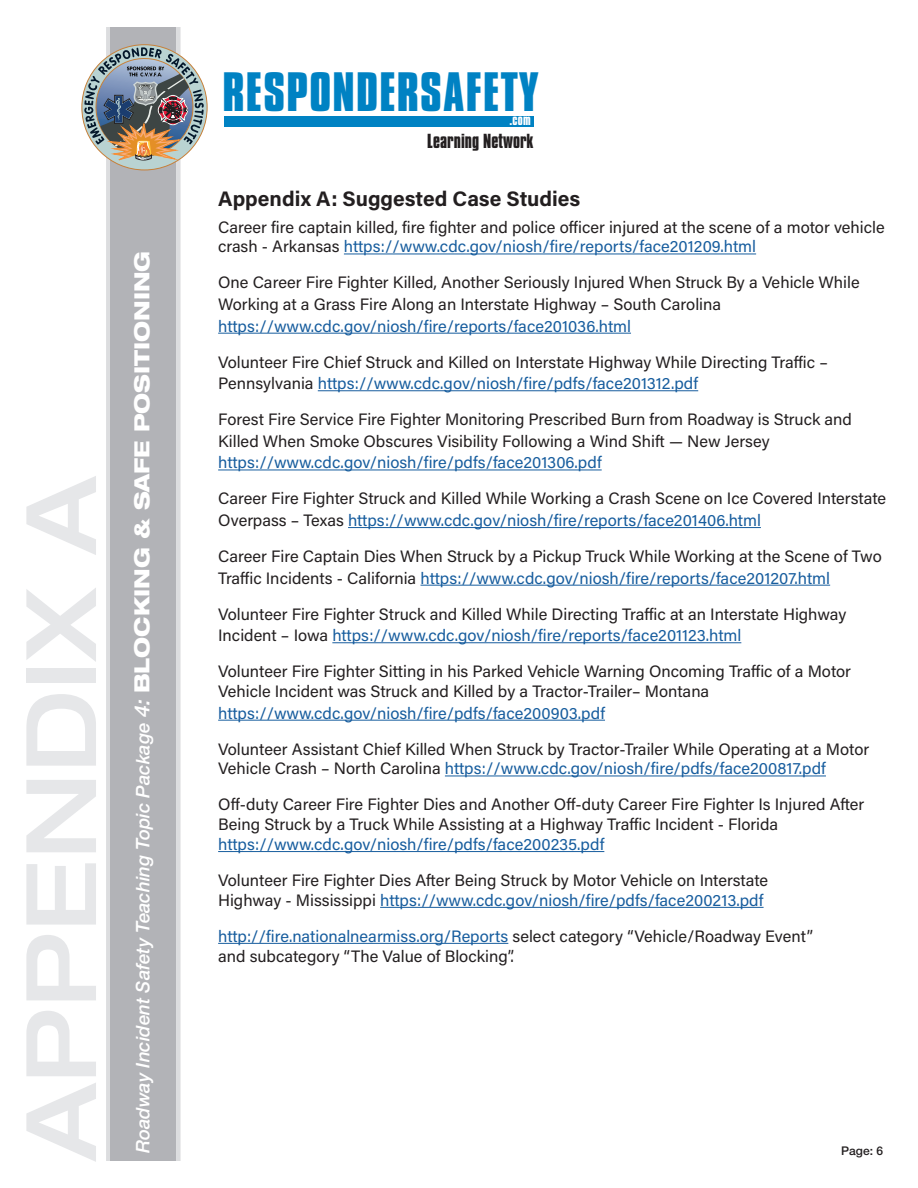
<style>
.page{position:relative;width:918px;height:1188px;background:#fff}
.page>*{position:absolute;margin:0;border:0;box-sizing:border-box;transform-origin:0 0}
.t1{font:500 expanded 97.5px "Helvetica Neue";color:#e6e7e9}
.t2{font:700 47.7px "Compacta BT";letter-spacing:.025em;color:#0082c3}
.t3{font:700 21px "Acumin Pro";color:#231f20}
.t4{font:italic 500 18.75px "Helvetica Neue";letter-spacing:-.01em;color:#fff}
.t5{font:700 17.55px "Compacta BT";color:#231f20}
.t6{font:16.5px/21.6px "Acumin Pro";color:#231f20}
.t7{font:16.5px "Acumin Pro";color:#175d9e}
.t8{font:700 12.6px "Compacta BT";color:#fff}
.t9{font:500 12px "Helvetica Neue";color:#231f20}
.s1{font-size:21px}
.s2{font-weight:800;font-style:normal;font-stretch:expanded;font-size:21px}
.s3{color:#175d9e}
.s4{color:#231f20}
</style>
<div class="page">
<div style="left:224px;top:116px;width:310px;height:11px;background:#0082c3"></div>
<div style="left:106px;top:27px;width:5px;height:1134px;background:#dcdddf"></div>
<div style="left:111px;top:27px;width:65px;height:1134px;background:#b2b3b7"></div>
<div style="left:176px;top:27px;width:5px;height:1134px;background:#dcdddf"></div>
<img style="left:82px;top:45px;width:125px;height:125px">
<hr style="left:344px;top:254px;width:412px;height:1px;background:#175d9e">
<hr style="left:218px;top:333px;width:413px;height:1px;background:#175d9e">
<hr style="left:318px;top:390px;width:380px;height:1px;background:#175d9e">
<hr style="left:218px;top:470px;width:384px;height:1px;background:#175d9e">
<hr style="left:348px;top:527px;width:413px;height:1px;background:#175d9e">
<hr style="left:421px;top:585px;width:409px;height:1px;background:#175d9e">
<hr style="left:332px;top:642px;width:409px;height:1px;background:#175d9e">
<hr style="left:218px;top:720px;width:387px;height:1px;background:#175d9e">
<hr style="left:445px;top:776px;width:381px;height:1px;background:#175d9e">
<hr style="left:218px;top:851px;width:386px;height:1px;background:#175d9e">
<hr style="left:380px;top:907px;width:384px;height:1px;background:#175d9e">
<hr style="left:218px;top:943px;width:290px;height:1px;background:#175d9e">
<p class="t1" style="left:1px;top:1161px;width:688px;rotate:-90deg">APPENDIX A</p>
<p class="t4" style="left:132px;top:1153px;width:904px;rotate:-90deg">Roadway Incident Safety Teaching Topic Package <span class="s1">4:</span> <span class="s2">BLOCKING &amp; SAFE POSITIONING</span></p>
<h2 class="t2" style="left:223px;top:63px;width:317px">RESPONDERSAFETY</h2>
<p class="t8" style="left:509px;top:113px;width:23px">.com</p>
<p class="t5" style="left:427px;top:131px;width:108px">Learning Network</p>
<p class="t3" style="left:218px;top:183px;width:364px">Appendix A: Suggested Case Studies</p>
<p class="t6" style="left:218px;top:216px;width:668px;line-height:19.8px">Career fire captain killed, fire fighter and police officer injured at the scene of a motor vehicle crash - Arkansas <span class="s3">https://www.cdc.gov/niosh/fire/reports/face201209.html</span></p>
<p class="t6" style="left:218px;top:271px;width:643px">One Career Fire Fighter Killed, Another Seriously Injured When Struck By a Vehicle While<br>Working at a Grass Fire Along an Interstate Highway – South Carolina</p>
<p class="t7" style="left:218px;top:314px;width:414px">https://www.cdc.gov/niosh/fire/reports/face201036.html</p>
<p class="t6" style="left:218px;top:350px;width:611px">Volunteer Fire Chief Struck and Killed on Interstate Highway While Directing Traffic –</p>
<p class="t7" style="left:218px;top:372px;width:482px"><span class="s4">Pennsylvania</span> https://www.cdc.gov/niosh/fire/pdfs/face201312.pdf</p>
<p class="t6" style="left:218px;top:408px;width:635px">Forest Fire Service Fire Fighter Monitoring Prescribed Burn from Roadway is Struck and<br>Killed When Smoke Obscures Visibility Following a Wind Shift — New Jersey</p>
<p class="t7" style="left:218px;top:451px;width:385px">https://www.cdc.gov/niosh/fire/pdfs/face201306.pdf</p>
<p class="t6" style="left:218px;top:487px;width:669px">Career Fire Fighter Struck and Killed While Working a Crash Scene on Ice Covered Interstate<br>Overpass – Texas <span class="s3">https://www.cdc.gov/niosh/fire/reports/face201406.html</span></p>
<p class="t6" style="left:218px;top:545px;width:665px">Career Fire Captain Dies When Struck by a Pickup Truck While Working at the Scene of Two<br>Traffic Incidents - California <span class="s3">https://www.cdc.gov/niosh/fire/reports/face201207.html</span></p>
<p class="t6" style="left:218px;top:602px;width:630px">Volunteer Fire Fighter Struck and Killed While Directing Traffic at an Interstate Highway</p>
<p class="t7" style="left:218px;top:624px;width:525px"><span class="s4">Incident – Iowa</span> https://www.cdc.gov/niosh/fire/reports/face201123.html</p>
<p class="t6" style="left:218px;top:660px;width:634px">Volunteer Fire Fighter Sitting in his Parked Vehicle Warning Oncoming Traffic of a Motor</p>
<p class="t6" style="left:218px;top:680px;width:493px">Vehicle Incident was Struck and Killed by a Tractor-Trailer– Montana</p>
<p class="t7" style="left:218px;top:701px;width:388px">https://www.cdc.gov/niosh/fire/pdfs/face200903.pdf</p>
<p class="t6" style="left:218px;top:738px;width:653px;line-height:19.8px">Volunteer Assistant Chief Killed When Struck by Tractor-Trailer While Operating at a Motor<br>Vehicle Crash – North Carolina <span class="s3">https://www.cdc.gov/niosh/fire/pdfs/face200817.pdf</span></p>
<p class="t6" style="left:218px;top:794px;width:648px;line-height:19.8px">Off-duty Career Fire Fighter Dies and Another Off-duty Career Fire Fighter Is Injured After<br>Being Struck by a Truck While Assisting at a Highway Traffic Incident - Florida</p>
<p class="t7" style="left:218px;top:833px;width:388px">https://www.cdc.gov/niosh/fire/pdfs/face200235.pdf</p>
<p class="t6" style="left:218px;top:869px;width:552px">Volunteer Fire Fighter Dies After Being Struck by Motor Vehicle on Interstate</p>
<p class="t7" style="left:218px;top:889px;width:547px"><span class="s4">Highway - Mississippi</span> https://www.cdc.gov/niosh/fire/pdfs/face200213.pdf</p>
<p class="t7" style="left:218px;top:925px;width:596px">http://fire.nationalnearmiss.org/Reports <span class="s4">select category “Vehicle/Roadway Event”</span></p>
<p class="t6" style="left:218px;top:944px;width:298px">and subcategory “The Value of Blocking”.</p>
<p class="t9" style="left:841px;top:1143px;width:43px">Page: 6</p>
</div>
